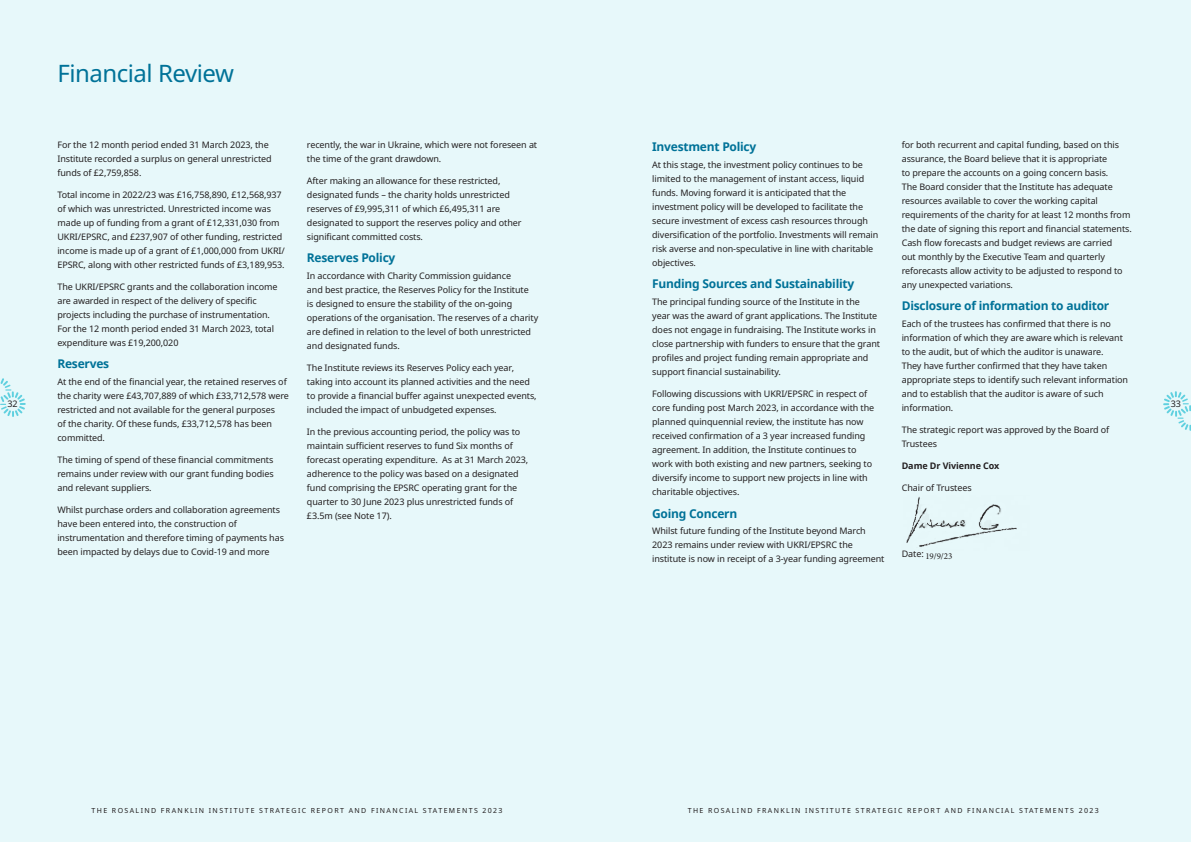
<style>
.page{position:relative;width:1191px;height:842px;background:#e7f8fa}
.page>*{position:absolute;margin:0;border:0;box-sizing:border-box;transform-origin:0 0}
.Header_TOC{font:24px "Noto Sans";letter-spacing:-.02em;color:#007298}
._12pt_header{font:700 12px "Noto Sans";letter-spacing:-.02em;color:#007298}
.Body_txt{font:9px/14px "Noto Sans";letter-spacing:-.01em;color:#231f20}
.Body_txt-2{font:700 9px "Noto Sans";letter-spacing:-.01em;color:#231f20}
.Body_txt-3{font:9px "Minion Pro";color:#221e1f}
.Body_Text{font:9px "Noto Sans";color:#231f20}
.t1{font:7px "Noto Sans";letter-spacing:.2em;color:#231f20}
</style>
<div class="page">
<svg style="left:1163px;top:391px;width:28px;height:40px"></svg>
<svg style="left:0;top:378px;width:26px;height:39px"></svg>
<img style="left:906px;top:496px;width:111px;height:51px">
<p class="Header_TOC" style="left:57px;top:57px;width:178px">Financial Review</p>
<p class="Body_txt" style="left:57px;top:138px;width:216px">For the 12 month period ended 31 March 2023, the<br>Institute recorded a surplus on general unrestricted funds of £2,759,858.</p>
<p class="Body_txt" style="left:57px;top:188px;width:229px">Total income in 2022/23 was £16,758,890, £12,568,937 of which was unrestricted. Unrestricted income was made up of funding from a grant of £12,331,030 from UKRI/EPSRC, and £237,907 of other funding, restricted income is made up of a grant of £1,000,000 from UKRI/ EPSRC, along with other restricted funds of £3,189,953.</p>
<p class="Body_txt" style="left:57px;top:280px;width:222px">The UKRI/EPSRC grants and the collaboration income are awarded in respect of the delivery of specific projects including the purchase of instrumentation.<br>For the 12 month period ended 31 March 2023, total expenditure was £19,200,020</p>
<p class="_12pt_header" style="left:57px;top:355px;width:53px">Reserves</p>
<p class="Body_txt" style="left:57px;top:375px;width:233px">At the end of the financial year, the retained reserves of the charity were £43,707,889 of which £33,712,578 were restricted and not available for the general purposes<br>of the charity. Of these funds, £33,712,578 has been committed.</p>
<p class="Body_txt" style="left:57px;top:453px;width:218px;text-align:justify">The timing of spend of these financial commitments remains under review with our grant funding bodies and relevant suppliers.</p>
<p class="Body_txt" style="left:57px;top:503px;width:228px">Whilst purchase orders and collaboration agreements have been entered into, the construction of instrumentation and therefore timing of payments has been impacted by delays due to Covid-19 and more</p>
<p class="Body_txt" style="left:901px;top:138px;width:231px">for both recurrent and capital funding, based on this assurance, the Board believe that it is appropriate<br>to prepare the accounts on a going concern basis.<br>The Board consider that the Institute has adequate resources available to cover the working capital requirements of the charity for at least 12 months from the date of signing this report and financial statements.<br>Cash flow forecasts and budget reviews are carried<br>out monthly by the Executive Team and quarterly reforecasts allow activity to be adjusted to respond to any unexpected variations.</p>
<p class="_12pt_header" style="left:901px;top:297px;width:209px">Disclosure of information to auditor</p>
<p class="Body_txt" style="left:901px;top:317px;width:228px">Each of the trustees has confirmed that there is no information of which they are aware which is relevant to the audit, but of which the auditor is unaware.<br>They have further confirmed that they have taken appropriate steps to identify such relevant information and to establish that the auditor is aware of such information.</p>
<p class="Body_txt" style="left:901px;top:423px;width:209px">The strategic report was approved by the Board of<br>Trustees</p>
<p class="Body_txt-2" style="left:901px;top:459px;width:99px">Dame Dr Vivienne Cox</p>
<p class="Body_txt" style="left:901px;top:481px;width:71px">Chair of Trustees</p>
<p class="Body_txt" style="left:307px;top:138px;width:232px">recently, the war in Ukraine, which were not foreseen at the time of the grant drawdown.</p>
<p class="Body_txt" style="left:307px;top:174px;width:216px">After making an allowance for these restricted, designated funds – the charity holds unrestricted reserves of £9,995,311 of which £6,495,311 are designated to support the reserves policy and other significant committed costs.</p>
<p class="_12pt_header" style="left:307px;top:249px;width:90px">Reserves Policy</p>
<p class="Body_txt" style="left:307px;top:269px;width:233px">In accordance with Charity Commission guidance<br>and best practice, the Reserves Policy for the Institute<br>is designed to ensure the stability of the on-going operations of the organisation. The reserves of a charity are defined in relation to the level of both unrestricted and designated funds.</p>
<p class="Body_txt" style="left:307px;top:361px;width:231px">The Institute reviews its Reserves Policy each year, taking into account its planned activities and the need to provide a financial buffer against unexpected events, included the impact of unbudgeted expenses.</p>
<p class="Body_txt" style="left:307px;top:425px;width:223px">In the previous accounting period, the policy was to maintain sufficient reserves to fund Six months of forecast operating expenditure. As at 31 March 2023, adherence to the policy was based on a designated fund comprising the EPSRC operating grant for the quarter to 30 June 2023 plus unrestricted funds of £3.5m (see Note 17).</p>
<p class="_12pt_header" style="left:652px;top:138px;width:106px">Investment Policy</p>
<p class="Body_txt" style="left:652px;top:158px;width:228px">At this stage, the investment policy continues to be limited to the management of instant access, liquid funds. Moving forward it is anticipated that the investment policy will be developed to facilitate the secure investment of excess cash resources through diversification of the portfolio. Investments will remain risk averse and non-speculative in line with charitable objectives.</p>
<p class="_12pt_header" style="left:652px;top:275px;width:204px">Funding Sources and Sustainability</p>
<p class="Body_txt" style="left:652px;top:295px;width:229px">The principal funding source of the Institute in the year was the award of grant applications. The Institute does not engage in fundraising. The Institute works in close partnership with funders to ensure that the grant profiles and project funding remain appropriate and support financial sustainability.</p>
<p class="Body_txt" style="left:652px;top:387px;width:224px">Following discussions with UKRI/EPSRC in respect of core funding post March 2023, in accordance with the planned quinquennial review, the institute has now received confirmation of a 3 year increased funding agreement. In addition, the Institute continues to work with both existing and new partners, seeking to diversify income to support new projects in line with charitable objectives.</p>
<p class="_12pt_header" style="left:652px;top:505px;width:87px">Going Concern</p>
<p class="Body_txt" style="left:652px;top:524px;width:234px">Whilst future funding of the Institute beyond March<br>2023 remains under review with UKRI/EPSRC the institute is now in receipt of a 3-year funding agreement</p>
<p class="Body_Text" style="left:8px;top:398px;width:12px">32</p>
<p class="Body_Text" style="left:1170px;top:398px;width:12px">33</p>
<p class="Body_txt-3" style="left:901px;top:550px;width:52px"><sup>Date:</sup> 19/9/23</p>
<p class="t1" style="left:91px;top:806px;width:412px">THE ROSALIND FRANKLIN INSTITUTE STRATEGIC REPORT AND FINANCIAL STATEMENTS 2023</p>
<p class="t1" style="left:687px;top:806px;width:412px">THE ROSALIND FRANKLIN INSTITUTE STRATEGIC REPORT AND FINANCIAL STATEMENTS 2023</p>
</div>
